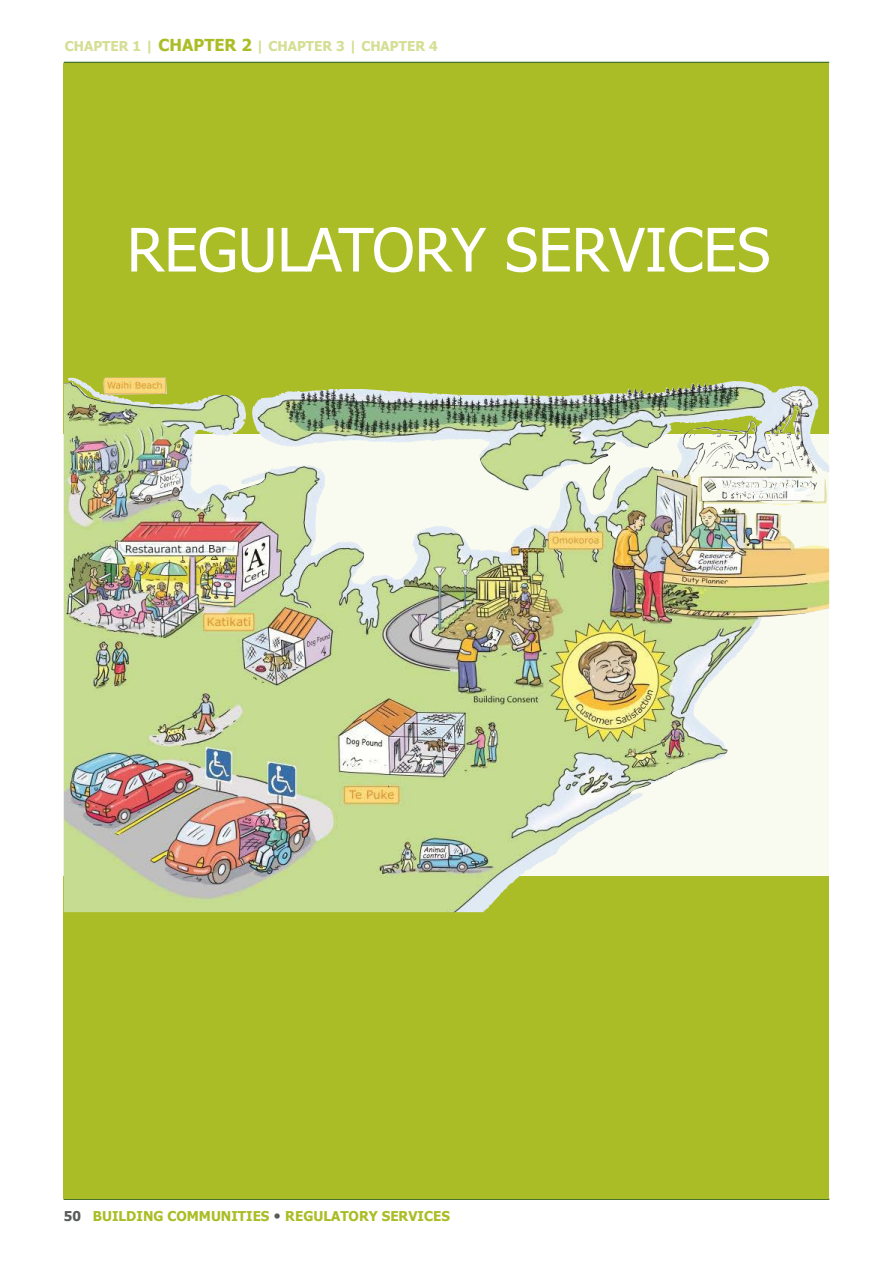
<style>
.page{position:relative;width:893px;height:1263px;background:#fff}
.page>*{position:absolute;margin:0;border:0;box-sizing:border-box;transform-origin:0 0}
.t1{font:60px "Tahoma";color:#fff}
.t2{font:700 13.5px "Tahoma";color:#abbd26}
.t3{font:700 13.5px "Tahoma";color:#d5de93}
.s1{font-size:16.5px;color:#abbd26}
.s2{color:#595a5a}
</style>
<div class="page">
<hr style="left:64px;top:1198px;width:765px;height:2px;background:#49742a">
<hr style="left:64px;top:62px;width:765px;height:1px;background:#49742a">
<svg style="left:728px;top:434px;width:101px;height:442px;fill:#f9faf0"></svg>
<div style="left:64px;top:876px;width:765px;height:322px;background:#abbd26"></div>
<div style="left:64px;top:63px;width:765px;height:371px;background:#abbd26"></div>
<img style="left:64px;top:377px;width:664px;height:535px">
<p class="t3" style="left:65px;top:37px;width:374px">CHAPTER 1 | <span class="s1">CHAPTER 2</span> | CHAPTER 3 | CHAPTER 4</p>
<h1 class="t1" style="left:127px;top:209px;width:645px">REGULATORY SERVICES</h1>
<p class="t2" style="left:64px;top:1207px;width:388px"><span class="s2">50</span> BUILDING COMMUNITIES REGULATORY SERVICES</p>
</div>
